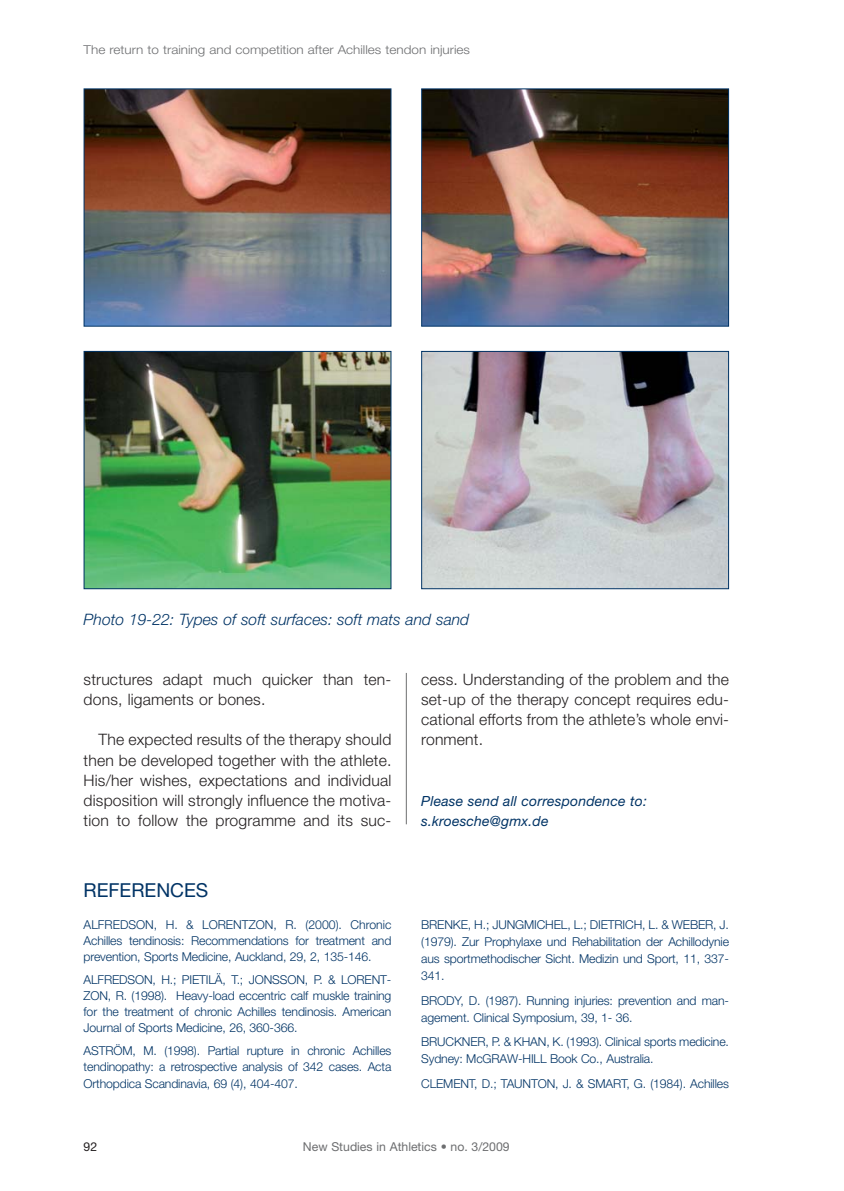
<style>
.page{position:relative;width:844px;height:1191px;background:#fff}
.page>*{position:absolute;margin:0;border:0;box-sizing:border-box;transform-origin:0 0}
.t1{font:19.25px "Helvetica Neue";color:#003365}
.t2{font:300 15.75px/20.1px "Helvetica Neue";letter-spacing:.01em;color:#231f20;text-align:justify}
.t3{font:italic 300 15.75px "Helvetica Neue";color:#003365}
.t4{font:italic 14px/20.1px "Helvetica Neue";letter-spacing:.01em;color:#003365}
.t5{font:300 12.25px/16.1px "Helvetica Neue";letter-spacing:-.01em;color:#003365;text-align:justify}
.t6{font:300 12.25px "Helvetica Neue";color:#6d6e70;scale:1.1 1}
.t7{font:12.25px "Helvetica Neue";color:#6d6e70}
.t8{font:12.25px "Helvetica Neue";color:#231f20}
</style>
<div class="page">
<hr style="left:406px;top:673px;width:1px;height:151px;background:#6d6e70">
<img style="left:86px;top:90px;width:303px;height:235px">
<div style="left:84px;top:88px;width:307px;height:239px;border:1px solid #003365"></div>
<img style="left:423px;top:90px;width:303px;height:235px">
<div style="left:421px;top:88px;width:307px;height:239px;border:1px solid #003365"></div>
<img style="left:86px;top:353px;width:303px;height:234px">
<div style="left:84px;top:351px;width:307px;height:238px;border:1px solid #003365"></div>
<img style="left:423px;top:353px;width:303px;height:234px">
<div style="left:421px;top:351px;width:307px;height:238px;border:1px solid #003365"></div>
<p class="t6" style="left:84px;top:45px;width:353px">The return to training and competition after Achilles tendon injuries</p>
<p class="t3" style="left:84px;top:613px;width:387px">Photo 19-22: Types of soft surfaces: soft mats and sand</p>
<p class="t2" style="left:84px;top:671px;width:309px">structures adapt much quicker than ten&shy;dons, ligaments or bones.</p>
<p class="t2" style="left:84px;top:731px;width:309px;text-indent:15px">The expected results of the therapy should then be developed together with the athlete.<br>His/her wishes, expectations and individual disposition will strongly influence the motiva&shy;tion to follow the programme and its suc-</p>
<h1 class="t1" style="left:84px;top:883px;width:126px">REFERENCES</h1>
<p class="t5" style="left:84px;top:917px;width:309px">ALFREDSON, H. &amp; LORENTZON, R. (2000). Chronic Achilles tendinosis: Recommendations for treatment and prevention, Sports Medicine, Auckland, 29, 2, 135-146.</p>
<p class="t5" style="left:84px;top:972px;width:309px">ALFREDSON, H.; PIETILÄ, T.; JONSSON, P. &amp; LORENT-ZON, R. (1998). Heavy-load eccentric calf muskle training for the treatment of chronic Achilles tendinosis. American Journal of Sports Medicine, 26, 360-366.</p>
<p class="t5" style="left:84px;top:1044px;width:309px">ASTRÖM, M. (1998). Partial rupture in chronic Achilles tendinopathy: a retrospective analysis of 342 cases. Acta Orthopdica Scandinavia, 69 (4), 404-407.</p>
<p class="t2" style="left:421px;top:671px;width:309px">cess. Understanding of the problem and the set-up of the therapy concept requires edu&shy;cational efforts from the athlete’s whole envi&shy;ronment.</p>
<p class="t4" style="left:421px;top:792px;width:227px">Please send all correspondence to: s.kroesche@gmx.de</p>
<p class="t5" style="left:421px;top:917px;width:309px;line-height:17.3px">BRENKE, H.; JUNGMICHEL, L.; DIETRICH, L. &amp; WEBER, J. (1979). Zur Prophylaxe und Rehabilitation der Achillodynie aus sportmethodischer Sicht. Medizin und Sport, 11, 337- 341.</p>
<p class="t5" style="left:421px;top:992px;width:309px;line-height:17.3px">BRODY, D. (1987). Running injuries: prevention and man&shy;agement. Clinical Symposium, 39, 1- 36.</p>
<p class="t5" style="left:421px;top:1034px;width:309px;line-height:17.3px">BRUCKNER, P. &amp; KHAN, K. (1993). Clinical sports medicine.<br>Sydney: McGRAW-HILL Book Co., Australia.</p>
<p class="t5" style="left:421px;top:1076px;width:309px">CLEMENT, D.; TAUNTON, J. &amp; SMART, G. (1984). Achilles</p>
<p class="t8" style="left:84px;top:1141px;width:15px">92</p>
<p class="t7" style="left:303px;top:1141px;width:208px">New Studies in Athletics • no. 3/2009</p>
</div>
